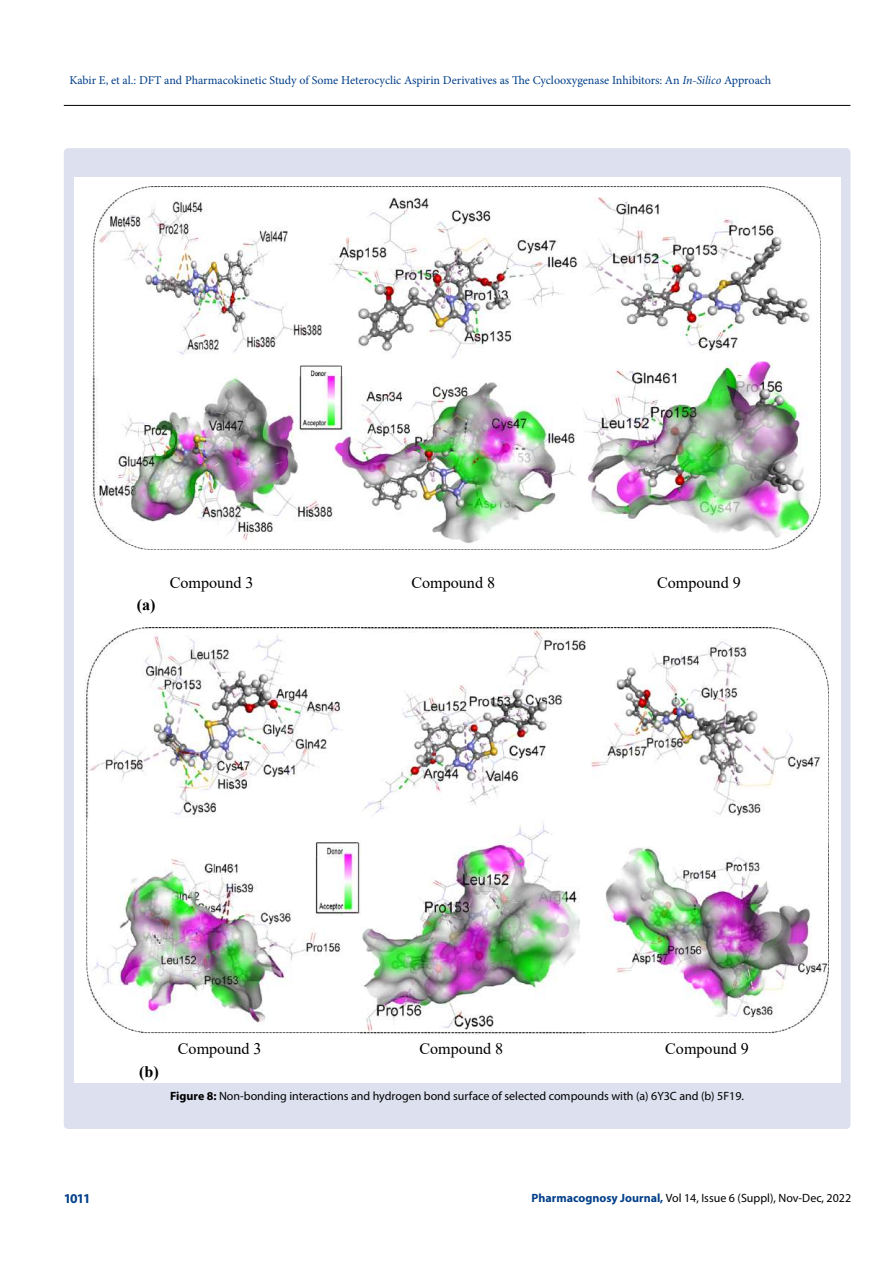
<style>
.page{position:relative;width:893px;height:1263px;background:#fff}
.page>*{position:absolute;margin:0;border:0;box-sizing:border-box;transform-origin:0 0}
.t1{font:16.05px "Times New Roman";color:#000}
.t2{font:700 16.05px "Times New Roman";color:#000}
.t3{font:700 13.5px "Myriad Pro";color:#003e88}
.t4{font:12px "Myriad Pro";color:#000}
.t5{font:12px "Minion Pro";letter-spacing:-.005em;color:#003e88}
.s1{font-style:italic}
.s2{font-weight:700}
.s3{font-weight:700;color:#003e88}
</style>
<div class="page">
<hr style="left:64px;top:105px;width:786px;height:1px;background:#000">
<div style="left:64px;top:148px;width:786px;height:981px;background:#dde0ef;border-radius:4px"></div>
<div style="left:74px;top:177px;width:766px;height:905px;background:#fff"></div>
<img style="left:93px;top:186px;width:727px;height:364px">
<img style="left:85px;top:628px;width:744px;height:406px">
<p class="t5" style="left:69px;top:72px;width:703px">Kabir E, et al.: DFT and Pharmacokinetic Study of Some Heterocyclic Aspirin Derivatives as The Cyclooxygenase Inhibitors: An <span class="s1">In-Silico</span> Approach</p>
<h1 class="t2" style="left:137px;top:593px;width:20px">(a)</h1>
<h1 class="t1" style="left:170px;top:571px;width:85px">Compound 3</h1>
<h1 class="t1" style="left:411px;top:571px;width:85px">Compound 8</h1>
<h1 class="t1" style="left:657px;top:571px;width:85px">Compound 9</h1>
<h1 class="t2" style="left:139px;top:1060px;width:21px">(b)</h1>
<h1 class="t1" style="left:178px;top:1037px;width:85px">Compound 3</h1>
<h1 class="t1" style="left:419px;top:1037px;width:85px">Compound 8</h1>
<h1 class="t1" style="left:665px;top:1037px;width:85px">Compound 9</h1>
<p class="t4" style="left:170px;top:1089px;width:575px"><span class="s2">Figure 8:</span> Non-bonding interactions and hydrogen bond surface of selected compounds with (a) 6Y3C and (b) 5F19.</p>
<p class="t3" style="left:64px;top:1189px;width:29px">1011</p>
<p class="t4" style="left:532px;top:1190px;width:321px"><span class="s3">Pharmacognosy Journal,</span> Vol 14, Issue 6 (Suppl), Nov-Dec, 2022</p>
</div>
